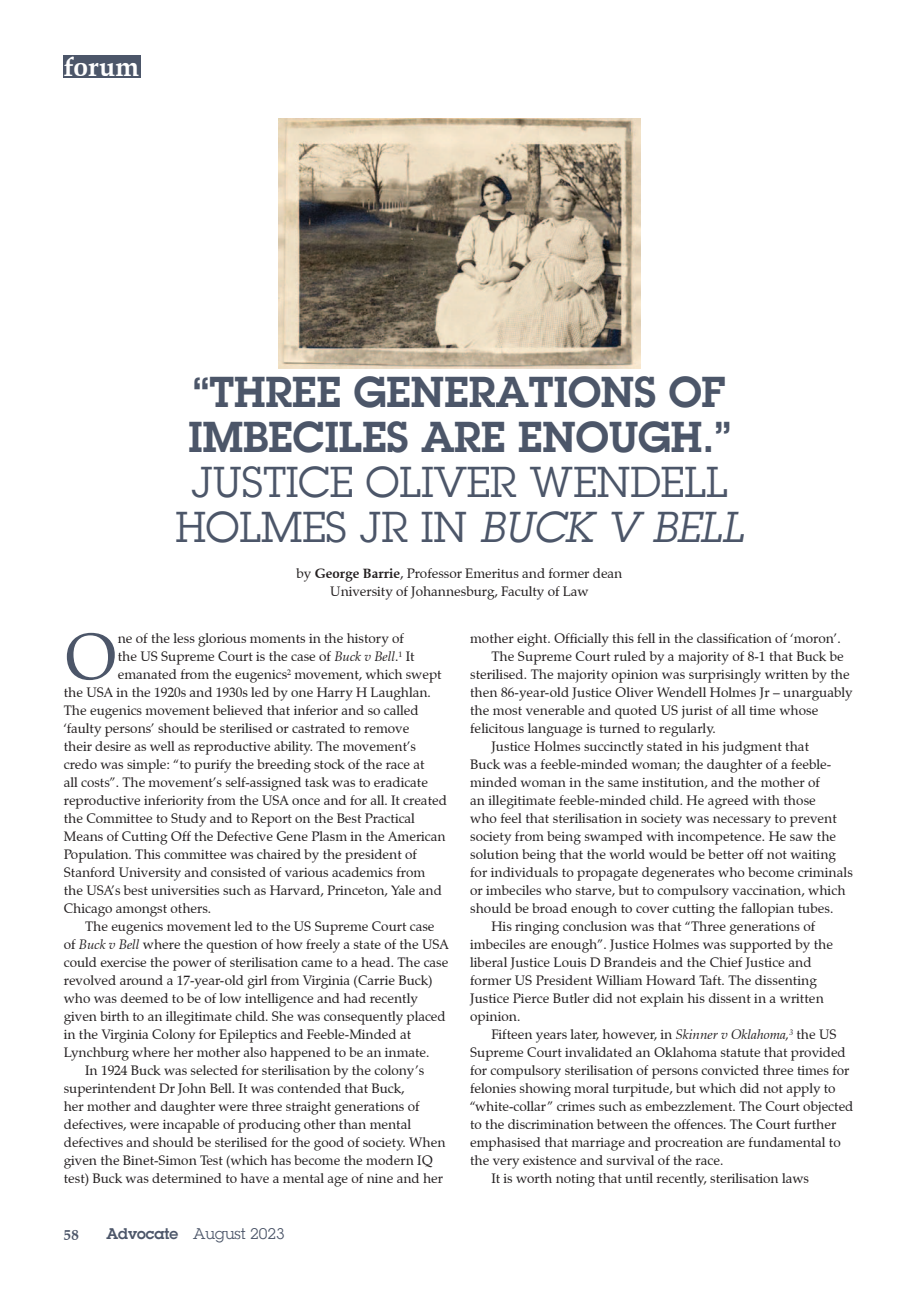
<style>
.page{position:relative;width:919px;height:1289px;background:#fff}
.page>*{position:absolute;margin:0;border:0;box-sizing:border-box;transform-origin:0 0}
.Drop_Cap{font:64.8px "Zapf Calligraphic 801 BT";color:#4c5669}
.STRAP_1{font:600 42px/45px "Lubalin Graph";color:#4c5669}
.STRAP_1-2{font:42px/45px "Lubalin Graph";color:#4c5669;text-align:center}
.t1{font:700 27px "Zapf Calligraphic 801 BT";color:#fff}
.t2{font:15px "Lubalin Graph";color:#4c5669}
.t3{font:700 15px "Zapf Calligraphic 801 BT";color:#4c5669}
.Body_text{font:13.5px/18px "Zapf Calligraphic 801 BT";color:#231f20}
.Drop_Cap-2{font:13.5px "Zapf Calligraphic 801 BT";color:#231f20}
.Body_one{font:13.5px "Zapf Calligraphic 801 BT";color:#231f20}
.s1{font-style:italic}
.s2{font-weight:700}
.s3{font-weight:600}
</style>
<div class="page">
<div style="left:64px;top:55px;width:77px;height:23px;background:#4c5669"></div>
<img style="left:278px;top:119px;width:362px;height:249px">
<h3 class="t1" style="left:64px;top:50px;width:77px">forum</h3>
<p class="STRAP_1" style="left:188px;top:369px;width:543px">“THREE GENERATIONS OF<br>IMBECILES ARE ENOUGH.”</p>
<p class="STRAP_1-2" style="left:175px;top:459px;width:569px">JUSTICE OLIVER WENDELL<br>HOLMES JR IN <span class="s1">BUCK V BELL</span></p>
<p class="Body_one" style="left:296px;top:565px;width:327px">by <span class="s2">George Barrie</span>, Professor Emeritus and former dean</p>
<p class="Body_one" style="left:330px;top:583px;width:260px">University of Johannesburg, Faculty of Law</p>
<p class="Drop_Cap" style="left:64px;top:616px;width:55px">O</p>
<p class="Drop_Cap-2" style="left:118px;top:630px;width:287px">ne of the less glorious moments in the history of</p>
<p class="Drop_Cap-2" style="left:118px;top:648px;width:298px">the US Supreme Court is the case of <span class="s1">Buck v Bell</span>.<sup>1</sup> It</p>
<p class="Drop_Cap-2" style="left:118px;top:666px;width:325px">emanated from the eugenics<sup>2</sup> movement, which swept</p>
<p class="Drop_Cap-2" style="left:64px;top:684px;width:368px">the USA in the 1920s and 1930s led by one Harry H Laughlan.</p>
<p class="Drop_Cap-2" style="left:64px;top:702px;width:356px">The eugenics movement believed that inferior and so called</p>
<p class="Drop_Cap-2" style="left:64px;top:720px;width:347px">‘faulty persons’ should be sterilised or castrated to remove</p>
<p class="Drop_Cap-2" style="left:64px;top:738px;width:354px">their desire as well as reproductive ability. The movement’s</p>
<p class="Drop_Cap-2" style="left:64px;top:756px;width:362px">credo was simple: “to purify the breeding stock of the race at</p>
<p class="Drop_Cap-2" style="left:64px;top:774px;width:365px">all costs”. The movement’s self-assigned task was to eradicate</p>
<p class="Drop_Cap-2" style="left:64px;top:792px;width:384px">reproductive inferiority from the USA once and for all. It created</p>
<p class="Drop_Cap-2" style="left:64px;top:810px;width:352px">the Committee to Study and to Report on the Best Practical</p>
<p class="Drop_Cap-2" style="left:64px;top:828px;width:383px">Means of Cutting Off the Defective Gene Plasm in the American</p>
<p class="Drop_Cap-2" style="left:64px;top:846px;width:354px">Population. This committee was chaired by the president of</p>
<p class="Drop_Cap-2" style="left:64px;top:864px;width:363px">Stanford University and consisted of various academics from</p>
<p class="Drop_Cap-2" style="left:64px;top:882px;width:379px">the USA’s best universities such as Harvard, Princeton, Yale and</p>
<p class="Drop_Cap-2" style="left:64px;top:900px;width:149px">Chicago amongst others.</p>
<p class="Body_text" style="left:64px;top:917px;width:386px;text-indent:21px">The eugenics movement led to the US Supreme Court case of <span class="s1">Buck v Bell</span> where the question of how freely a state of the USA could exercise the power of sterilisation came to a head. The case revolved around a 17-year-old girl from Virginia (Carrie Buck) who was deemed to be of low intelligence and had recently given birth to an illegitimate child. She was consequently placed in the Virginia Colony for Epileptics and Feeble-Minded at Lynchburg where her mother also happened to be an inmate.</p>
<p class="Body_text" style="left:64px;top:1061px;width:383px;text-indent:21px">In 1924 Buck was selected for sterilisation by the colony’s superintendent Dr John Bell. It was contended that Buck,<br>her mother and daughter were three straight generations of defectives, were incapable of producing other than mental defectives and should be sterilised for the good of society. When given the Binet-Simon Test (which has become the modern IQ test) Buck was determined to have a mental age of nine and her</p>
<p class="t3" style="left:64px;top:1225px;width:16px">58</p>
<p class="t2" style="left:106px;top:1224px;width:180px"><span class="s3">Advocate</span> August 2023</p>
<p class="Body_text" style="left:470px;top:629px;width:372px">mother eight. Officially this fell in the classification of ‘moron’.</p>
<p class="Body_text" style="left:470px;top:647px;width:384px;text-indent:21px">The Supreme Court ruled by a majority of 8-1 that Buck be sterilised. The majority opinion was surprisingly written by the then 86-year-old Justice Oliver Wendell Holmes Jr – unarguably the most venerable and quoted US jurist of all time whose felicitous language is turned to regularly.</p>
<p class="Body_text" style="left:470px;top:737px;width:384px;text-indent:21px">Justice Holmes succinctly stated in his judgment that<br>Buck was a feeble-minded woman; the daughter of a feeble&shy;minded woman in the same institution, and the mother of<br>an illegitimate feeble-minded child. He agreed with those<br>who feel that sterilisation in society was necessary to prevent society from being swamped with incompetence. He saw the solution being that the world would be better off not waiting for individuals to propagate degenerates who become criminals or imbeciles who starve, but to compulsory vaccination, which should be broad enough to cover cutting the fallopian tubes.</p>
<p class="Body_text" style="left:470px;top:917px;width:364px;text-indent:21px">His ringing conclusion was that “Three generations of imbeciles are enough”. Justice Holmes was supported by the liberal Justice Louis D Brandeis and the Chief Justice and former US President William Howard Taft. The dissenting Justice Pierce Butler did not explain his dissent in a written opinion.</p>
<p class="Body_text" style="left:470px;top:1025px;width:385px;text-indent:21px">Fifteen years later, however, in <span class="s1">Skinner v Oklahoma,</span><sup>3</sup> the US Supreme Court invalidated an Oklahoma statute that provided for compulsory sterilisation of persons convicted three times for felonies showing moral turpitude, but which did not apply to “white-collar” crimes such as embezzlement. The Court objected to the discrimination between the offences. The Court further emphasised that marriage and procreation are fundamental to the very existence and survival of the race.</p>
<p class="Body_text" style="left:491px;top:1169px;width:319px">It is worth noting that until recently, sterilisation laws</p>
</div>
